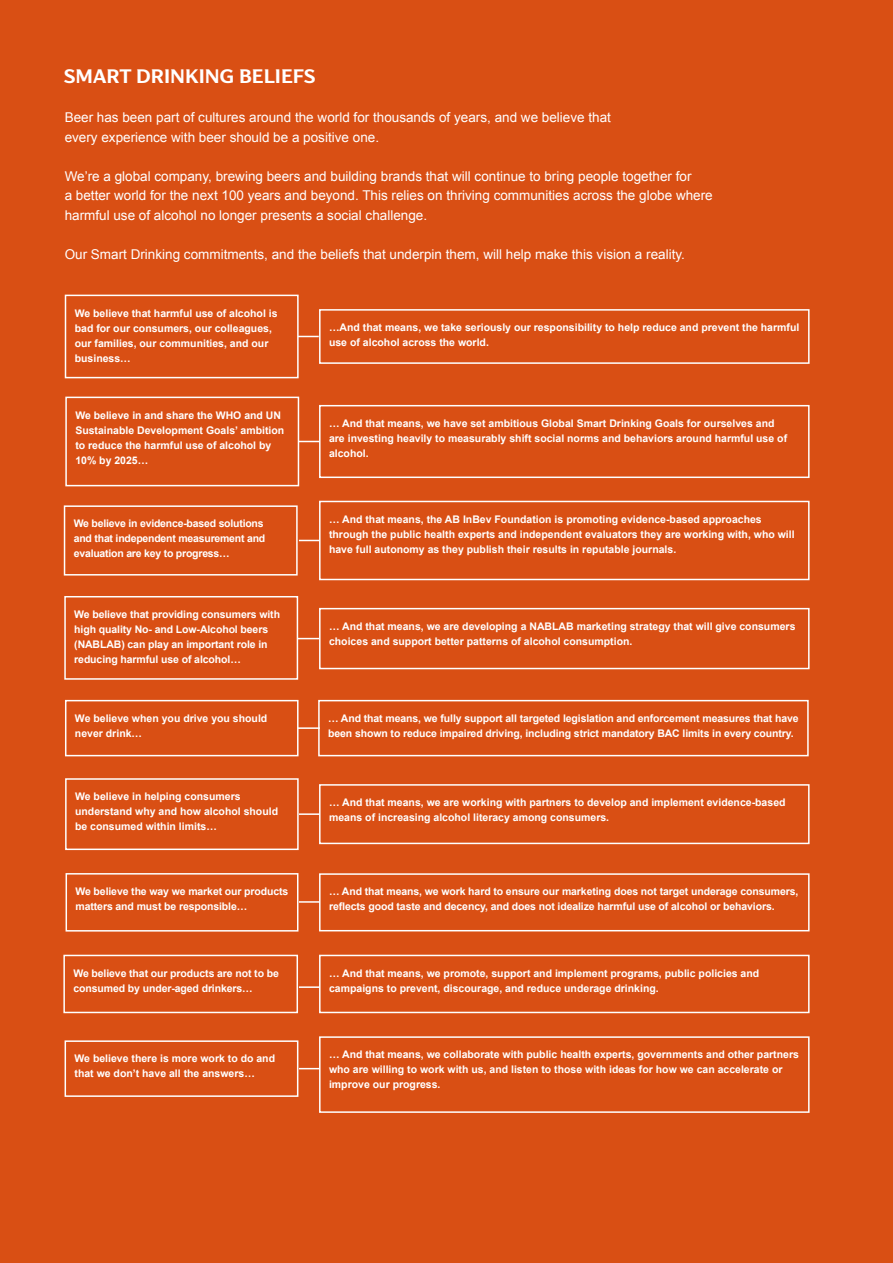
<style>
.page{position:relative;width:893px;height:1263px;background:#d94f14}
.page>*{position:absolute;margin:0;border:0;box-sizing:border-box;transform-origin:0 0}
.t1{font:19.5px "AB In Bev Headlines";color:#fff}
.t2{font:13.5px/19.5px "Arial";color:#fff}
.t3{font:700 10.5px/15px "Arial";color:#fff}
.t4{font:700 10.5px/15px "Arial";letter-spacing:-.02em;color:#fff}
</style>
<div class="page">
<div style="left:65px;top:295px;width:234px;height:83px;border:2px solid #fff"></div>
<div style="left:319px;top:309px;width:491px;height:55px;border:2px solid #fff"></div>
<svg style="left:298px;top:336px;width:21px;height:1px"></svg>
<div style="left:65px;top:397px;width:234px;height:89px;border:2px solid #fff"></div>
<div style="left:319px;top:405px;width:491px;height:73px;border:2px solid #fff"></div>
<svg style="left:299px;top:441px;width:21px;height:1px"></svg>
<div style="left:64px;top:505px;width:234px;height:70px;border:2px solid #fff"></div>
<div style="left:319px;top:501px;width:491px;height:79px;border:2px solid #fff"></div>
<svg style="left:299px;top:540px;width:21px;height:1px"></svg>
<div style="left:64px;top:596px;width:234px;height:84px;border:2px solid #fff"></div>
<div style="left:319px;top:608px;width:491px;height:61px;border:2px solid #fff"></div>
<svg style="left:297px;top:638px;width:22px;height:1px"></svg>
<div style="left:65px;top:700px;width:234px;height:56px;border:2px solid #fff"></div>
<div style="left:318px;top:700px;width:491px;height:56px;border:2px solid #fff"></div>
<hr style="left:297px;top:727px;width:23px;height:2px;background:#fff">
<div style="left:65px;top:778px;width:234px;height:72px;border:2px solid #fff"></div>
<div style="left:319px;top:784px;width:491px;height:60px;border:2px solid #fff"></div>
<hr style="left:299px;top:813px;width:21px;height:2px;background:#fff">
<div style="left:66px;top:873px;width:232px;height:58px;border:2px solid #fff"></div>
<div style="left:319px;top:873px;width:491px;height:58px;border:2px solid #fff"></div>
<hr style="left:299px;top:901px;width:21px;height:2px;background:#fff">
<div style="left:65px;top:1040px;width:233px;height:57px;border:2px solid #fff"></div>
<div style="left:319px;top:1036px;width:491px;height:77px;border:2px solid #fff"></div>
<svg style="left:299px;top:1068px;width:21px;height:1px"></svg>
<hr style="left:299px;top:986px;width:21px;height:2px;background:#fff">
<div style="left:63px;top:955px;width:235px;height:58px;border:2px solid #fff"></div>
<div style="left:319px;top:955px;width:491px;height:58px;border:2px solid #fff"></div>
<h1 class="t1" style="left:64px;top:64px;width:254px">SMART DRINKING BELIEFS</h1>
<p class="t2" style="left:65px;top:108px;width:548px">Beer has been part of cultures around the world for thousands of years, and we believe that every experience with beer should be a positive one.</p>
<p class="t2" style="left:65px;top:166px;width:650px">We’re a global company, brewing beers and building brands that will continue to bring people together for<br>a better world for the next 100 years and beyond. This relies on thriving communities across the globe where harmful use of alcohol no longer presents a social challenge.</p>
<p class="t2" style="left:65px;top:244px;width:622px">Our Smart Drinking commitments, and the beliefs that underpin them, will help make this vision a reality.</p>
<p class="t3" style="left:75px;top:306px;width:204px">We believe that harmful use of alcohol is bad for our consumers, our colleagues, our families, our communities, and our business…</p>
<p class="t3" style="left:329px;top:320px;width:472px">…And that means, we take seriously our responsibility to help reduce and prevent the harmful use of alcohol across the world.</p>
<p class="t3" style="left:75px;top:408px;width:210px">We believe in and share the WHO and UN<br>Sustainable Development Goals’ ambition to reduce the harmful use of alcohol by<br>10% by 2025…</p>
<p class="t3" style="left:329px;top:416px;width:460px">… And that means, we have set ambitious Global Smart Drinking Goals for ourselves and are investing heavily to measurably shift social norms and behaviors around harmful use of alcohol.</p>
<p class="t4" style="left:74px;top:516px;width:193px">We believe in evidence-based solutions and that independent measurement and evaluation are key to progress…</p>
<p class="t3" style="left:329px;top:512px;width:467px">… And that means, the AB InBev Foundation is promoting evidence-based approaches through the public health experts and independent evaluators they are working with, who will have full autonomy as they publish their results in reputable journals.</p>
<p class="t3" style="left:74px;top:607px;width:207px">We believe that providing consumers with high quality No- and Low-Alcohol beers (NABLAB) can play an important role in reducing harmful use of alcohol…</p>
<p class="t3" style="left:329px;top:619px;width:468px">… And that means, we are developing a NABLAB marketing strategy that will give consumers choices and support better patterns of alcohol consumption.</p>
<p class="t3" style="left:75px;top:711px;width:194px">We believe when you drive you should never drink…</p>
<p class="t3" style="left:328px;top:711px;width:472px">… And that means, we fully support all targeted legislation and enforcement measures that have been shown to reduce impaired driving, including strict mandatory BAC limits in every country.</p>
<p class="t3" style="left:75px;top:789px;width:205px">We believe in helping consumers understand why and how alcohol should be consumed within limits…</p>
<p class="t3" style="left:329px;top:795px;width:458px">… And that means, we are working with partners to develop and implement evidence-based means of increasing alcohol literacy among consumers.</p>
<p class="t3" style="left:76px;top:884px;width:214px">We believe the way we market our products matters and must be responsible…</p>
<p class="t3" style="left:329px;top:884px;width:471px">… And that means, we work hard to ensure our marketing does not target underage consumers, reflects good taste and decency, and does not idealize harmful use of alcohol or behaviors.</p>
<p class="t3" style="left:73px;top:966px;width:207px">We believe that our products are not to be consumed by under-aged drinkers…</p>
<p class="t3" style="left:329px;top:966px;width:432px">… And that means, we promote, support and implement programs, public policies and campaigns to prevent, discourage, and reduce underage drinking.</p>
<p class="t3" style="left:75px;top:1051px;width:202px">We believe there is more work to do and that we don’t have all the answers…</p>
<p class="t3" style="left:329px;top:1047px;width:471px">… And that means, we collaborate with public health experts, governments and other partners who are willing to work with us, and listen to those with ideas for how we can accelerate or improve our progress.</p>
</div>
